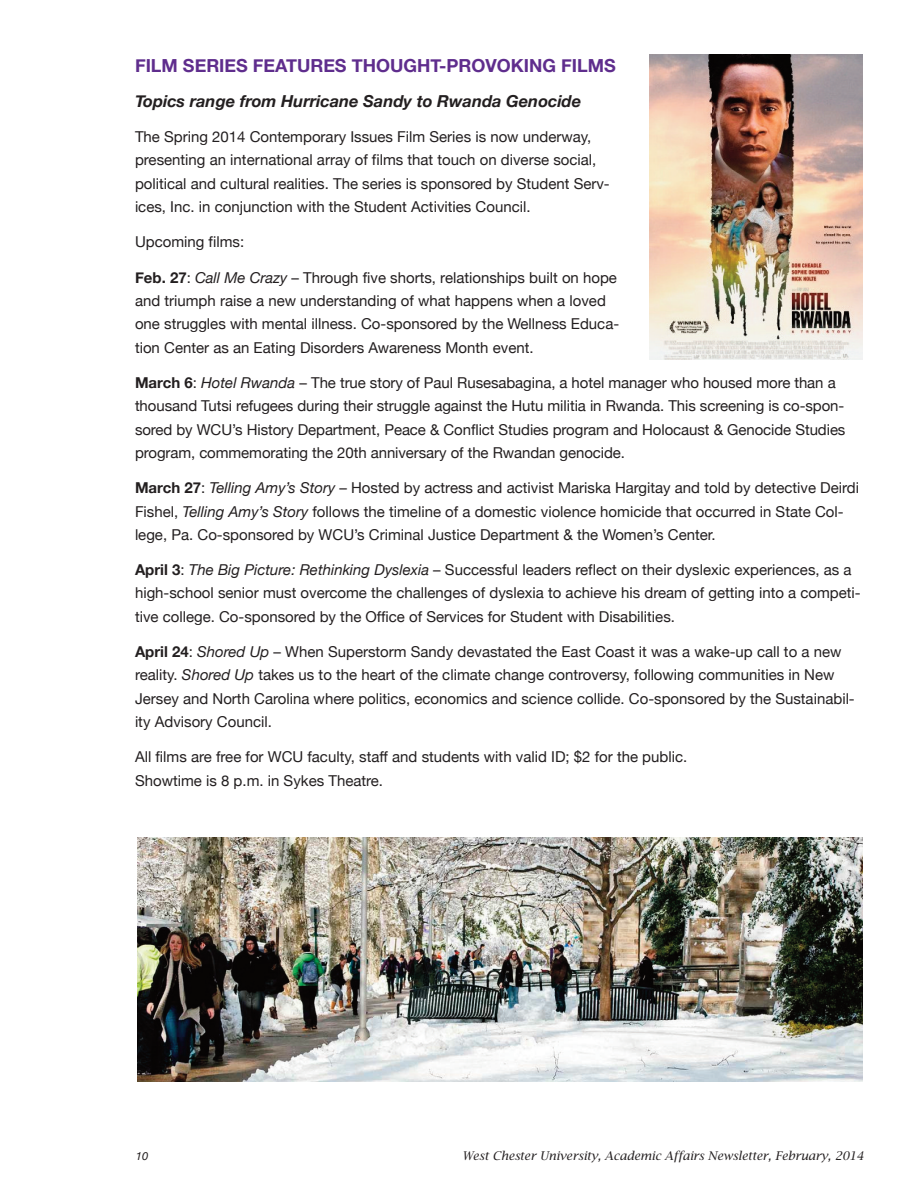
<style>
.page{position:relative;width:918px;height:1188px;background:#fff}
.page>*{position:absolute;margin:0;border:0;box-sizing:border-box;transform-origin:0 0}
.t1{font:700 18px "Helvetica Neue";color:#5f2d8d}
.t2{font:italic 700 16.5px "Helvetica Neue";color:#231f20}
.t3{font:15px/23.2px "Helvetica Neue";color:#231f20}
.t4{font:italic 12px "Lucida Bright";color:#231f20}
.t5{font:italic 11.25px "Helvetica Neue";color:#231f20}
.s1{font-weight:700}
.s2{font-style:italic}
</style>
<div class="page">
<img style="left:138px;top:837px;width:725px;height:245px">
<img style="left:650px;top:54px;width:213px;height:306px">
<p class="t1" style="left:135px;top:54px;width:482px">FILM SERIES FEATURES THOUGHT-PROVOKING FILMS</p>
<p class="t2" style="left:135px;top:91px;width:448px">Topics range from Hurricane Sandy to Rwanda Genocide</p>
<p class="t3" style="left:135px;top:125px;width:476px">The Spring 2014 Contemporary Issues Film Series is now underway, presenting an international array of films that touch on diverse social, political and cultural realities. The series is sponsored by Student Serv&shy;ices, Inc. in conjunction with the Student Activities Council.</p>
<p class="t3" style="left:135px;top:230px;width:111px">Upcoming films:</p>
<p class="t3" style="left:135px;top:266px;width:486px"><span class="s1">FEB. 27</span>: <span class="s2">Call Me Crazy</span> – Through five shorts, relationships built on hope and triumph raise a new understanding of what happens when a loved one struggles with mental illness. Co-sponsored by the Wellness Educa&shy;tion Center as an Eating Disorders Awareness Month event.</p>
<p class="t3" style="left:135px;top:371px;width:712px"><span class="s1">MARCH 6</span>: <span class="s2">Hotel Rwanda</span> – The true story of Paul Rusesabagina, a hotel manager who housed more than a thousand Tutsi refugees during their struggle against the Hutu militia in Rwanda. This screening is co-spon&shy;sored by WCU’s History Department, Peace &amp; Conflict Studies program and Holocaust &amp; Genocide Studies program, commemorating the 20th anniversary of the Rwandan genocide.</p>
<p class="t3" style="left:135px;top:476px;width:726px"><span class="s1">MARCH 27</span>: <span class="s2">Telling Amy’s Story</span> – Hosted by actress and activist Mariska Hargitay and told by detective Deirdi<br>Fishel, <span class="s2">Telling Amy’s Story</span> follows the timeline of a domestic violence homicide that occurred in State Col&shy;lege, Pa. Co-sponsored by WCU’s Criminal Justice Department &amp; the Women’s Center.</p>
<p class="t3" style="left:135px;top:558px;width:727px"><span class="s1">APRIL 3</span>: <span class="s2">The Big Picture: Rethinking Dyslexia</span> – Successful leaders reflect on their dyslexic experiences, as a high-school senior must overcome the challenges of dyslexia to achieve his dream of getting into a competi&shy;tive college. Co-sponsored by the Office of Services for Student with Disabilities.</p>
<p class="t3" style="left:135px;top:640px;width:721px"><span class="s1">APRIL 24</span>: <span class="s2">Shored Up</span> – When Superstorm Sandy devastated the East Coast it was a wake-up call to a new reality. <span class="s2">Shored Up</span> takes us to the heart of the climate change controversy, following communities in New Jersey and North Carolina where politics, economics and science collide. Co-sponsored by the Sustainabil&shy;ity Advisory Council.</p>
<p class="t3" style="left:135px;top:745px;width:554px">All films are free for WCU faculty, staff and students with valid ID; $2 for the public.<br>Showtime is 8 p.m. in Sykes Theatre.</p>
<p class="t5" style="left:136px;top:1149px;width:14px">10</p>
<p class="t4" style="left:462px;top:1149px;width:403px">West Chester University, Academic Affairs Newsletter, February, 2014</p>
</div>
